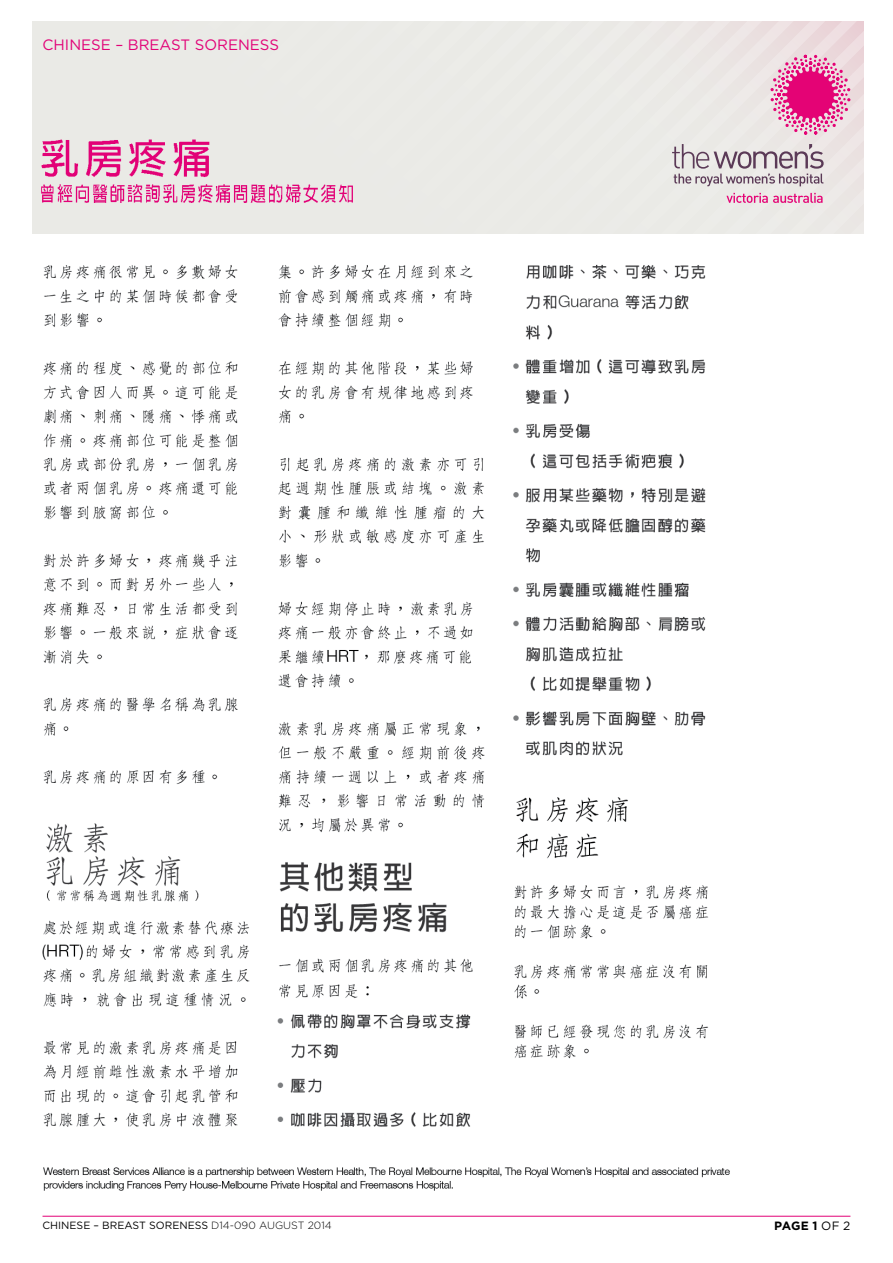
<style>
.page{position:relative;width:893px;height:1263px;background:#fff}
.page>*{position:absolute;margin:0;border:0;box-sizing:border-box;transform-origin:0 0}
.t1{font:15px "Gotham";color:#e20177}
.t2{font:700 12px "Gotham";color:#000}
.t3{font:10.5px "Gotham";color:#000}
.s1{font-weight:300}
.s2{font-weight:400}
</style>
<div class="page">
<hr style="left:43px;top:1216px;width:807px;height:1px;background:#e20177">
<div style="left:30px;top:21px;width:833px;height:213px;background:#eaeae6"></div>
<img style="left:42px;top:264px;width:688px;height:927px">
<svg style="left:726px;top:193px;width:97px;height:10px"></svg>
<svg style="left:672px;top:144px;width:152px;height:42px"></svg>
<svg style="left:770px;top:55px;width:80px;height:80px"></svg>
<img style="left:30px;top:124px;width:323px;height:82px">
<h1 class="t1" style="left:43px;top:36px;width:238px">CHINESE – BREAST SORENESS</h1>
<p class="t3" style="left:43px;top:1219px;width:291px">CHINESE – BREAST SORENESS <span class="s1">D14-090 AUGUST 2014</span></p>
<p class="t2" style="left:774px;top:1218px;width:78px">PAGE 1 <span class="s2">OF 2</span></p>
</div>
